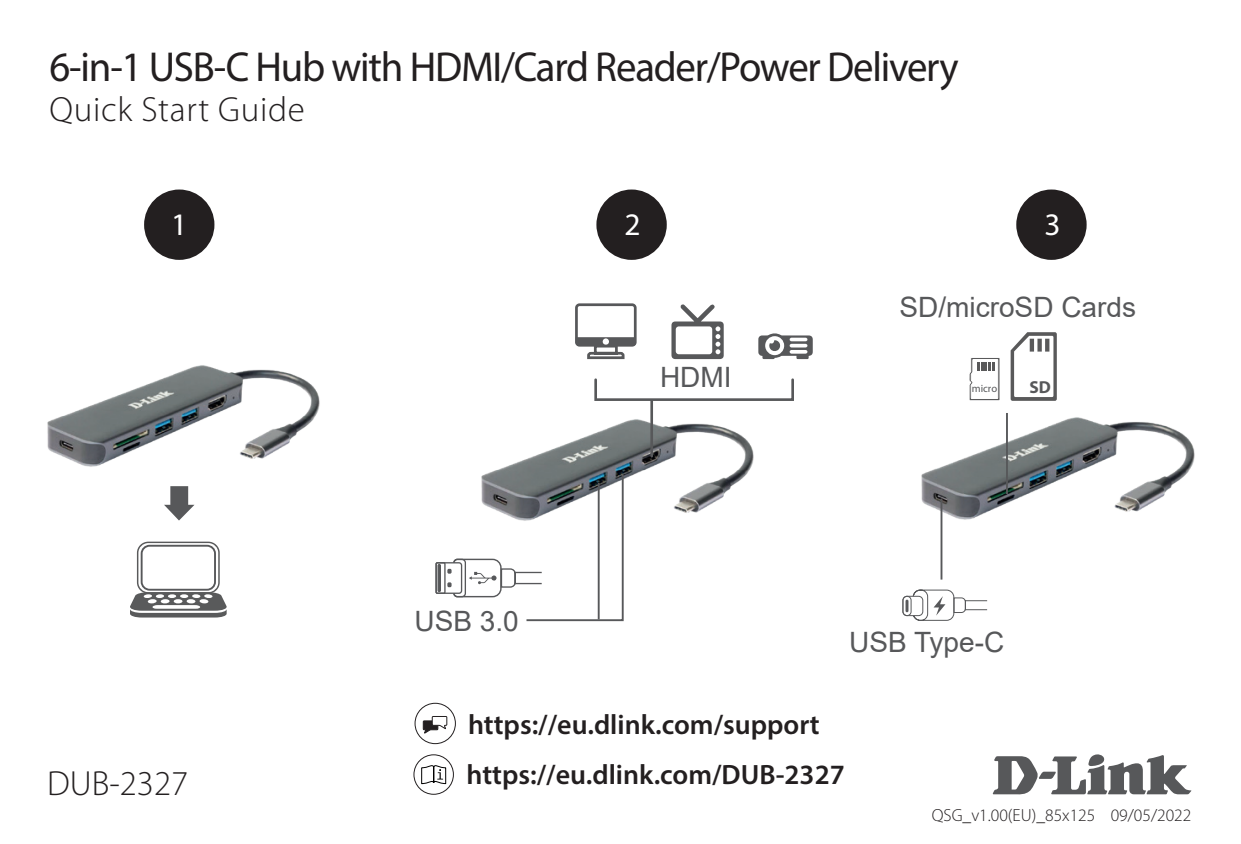
<style>
.page{position:relative;width:1241px;height:844px;background:#fff}
.page>*{position:absolute;margin:0;border:0;box-sizing:border-box;transform-origin:0 0}
.t1{font:42px "Myriad Pro";letter-spacing:-.03em;color:#231f20}
.t2{font:300 35px "Myriad Pro";letter-spacing:.02em;color:#231f20}
.t3{font:31.5px "Myriad Pro";color:#fff}
.t4{font:600 28px/49.7px "Myriad Pro";color:#231f20}
.t5{font:28px "Arial";color:#57585a}
.t6{font:300 17.5px "Myriad Pro";color:#231f20}
.t7{font:700 17.5px "Myriad Pro";color:#57585a}
.t8{font:10.5px "Myriad Pro";color:#57585a}
</style>
<div class="page">
<svg style="left:992px;top:754px;width:199px;height:40px"></svg>
<img style="left:492px;top:419px;width:262px;height:94px">
<img style="left:921px;top:413px;width:274px;height:114px">
<div style="left:144px;top:189px;width:70px;height:71px;background:#231f20;border-radius:50%"></div>
<div style="left:596px;top:189px;width:70px;height:71px;background:#231f20;border-radius:50%"></div>
<svg style="left:130px;top:541px;width:97px;height:76px"></svg>
<svg style="left:164px;top:486px;width:30px;height:34px"></svg>
<div style="left:1016px;top:189px;width:70px;height:71px;background:#231f20;border-radius:50%"></div>
<svg style="left:422px;top:716px;width:25px;height:18px"></svg>
<div style="left:414px;top:702px;width:42px;height:41px;border:1px solid #231f20;border-radius:50%"></div>
<div style="left:413px;top:754px;width:41px;height:40px;border:1px solid #231f20;border-radius:50%"></div>
<svg style="left:421px;top:765px;width:25px;height:19px"></svg>
<svg style="left:435px;top:472px;width:189px;height:150px"></svg>
<hr style="left:597px;top:482px;width:2px;height:137px;background:#57585a">
<img style="left:47px;top:365px;width:273px;height:102px">
<svg style="left:758px;top:333px;width:54px;height:26px"></svg>
<div style="left:575px;top:303px;width:61px;height:43px;border:3px solid #57585a;border-radius:3px"></div>
<svg style="left:575px;top:336px;width:61px;height:24px"></svg>
<svg style="left:671px;top:304px;width:52px;height:55px"></svg>
<div style="left:675px;top:326px;width:37px;height:28px;background:#fff;border-radius:3px"></div>
<hr style="left:650px;top:400px;width:3px;height:56px;background:#57585a">
<div style="left:594px;top:378px;width:199px;height:23px;border:3px solid #57585a"></div>
<hr style="left:940px;top:498px;width:2px;height:81px;background:#57585a">
<div style="left:902px;top:595px;width:9px;height:21px;border:1px solid #57585a;border-radius:4px"></div>
<svg style="left:905px;top:589px;width:82px;height:32px"></svg>
<svg style="left:1010px;top:332px;width:46px;height:69px"></svg>
<svg style="left:969px;top:358px;width:31px;height:43px"></svg>
<hr style="left:1005px;top:413px;width:2px;height:81px;background:#57585a">
<h1 class="t1" style="left:50px;top:41px;width:910px">6-in-1 USB-C Hub with HDMI/Card Reader/Power Delivery</h1>
<p class="t2" style="left:50px;top:88px;width:257px">Quick Start Guide</p>
<p class="t3" style="left:171px;top:205px;width:18px">1</p>
<p class="t3" style="left:624px;top:205px;width:18px">2</p>
<p class="t3" style="left:1044px;top:205px;width:18px">3</p>
<p class="t2" style="left:47px;top:762px;width:142px">DUB-2327</p>
<p class="t5" style="left:414px;top:602px;width:106px">USB 3.0</p>
<p class="t5" style="left:660px;top:358px;width:73px">HDMI</p>
<p class="t5" style="left:899px;top:288px;width:238px">SD/microSD Cards</p>
<p class="t8" style="left:971px;top:382px;width:27px">micro</p>
<p class="t7" style="left:1029px;top:375px;width:23px">SD</p>
<p class="t5" style="left:849px;top:623px;width:157px">USB Type-C</p>
<p class="t4" style="left:466px;top:699px;width:379px">https://eu.dlink.com/support https://eu.dlink.com/DUB-2327</p>
<p class="t6" style="left:931px;top:804px;width:261px">QSG_v1.00(EU)_85x125 09/05/2022</p>
</div>
